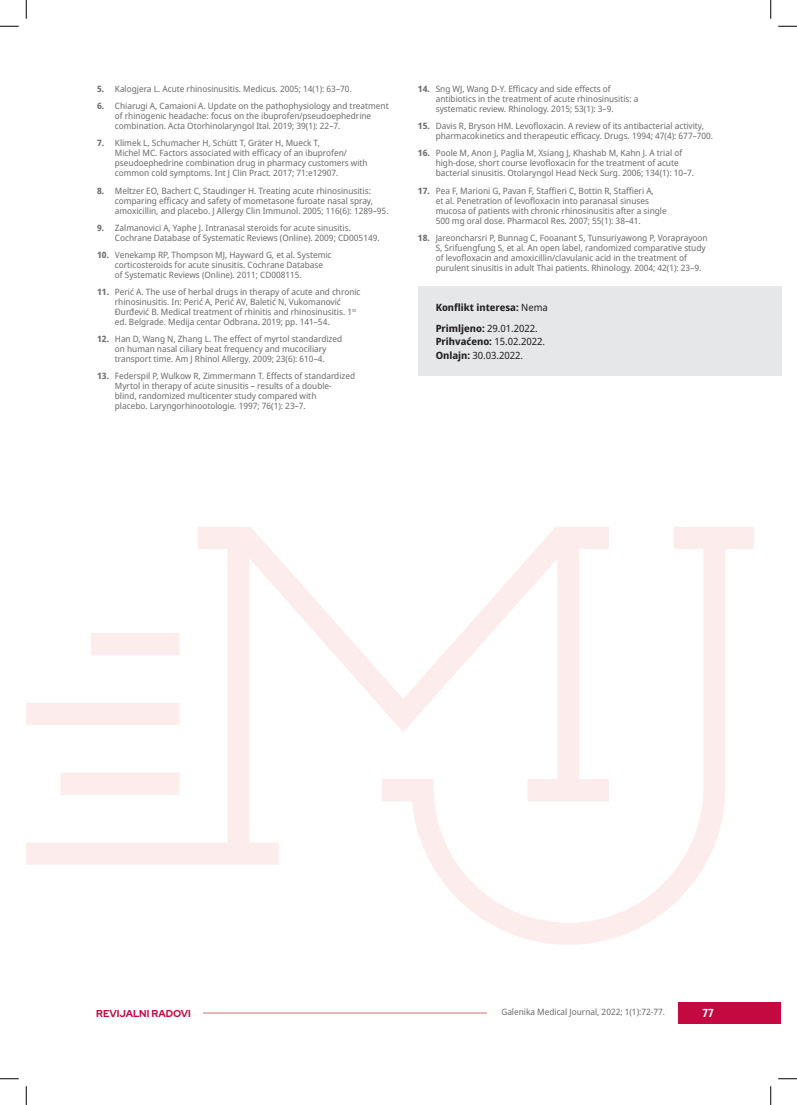
<style>
.page{position:relative;width:797px;height:1105px;background:#fff}
.page>*{position:absolute;margin:0;border:0;box-sizing:border-box;transform-origin:0 0}
.t1{font:700 11.25px "Roboto Condensed";color:#fff}
.Konflikt_interesa{font:10px/13.8px "Noto Sans Display";color:#231f20}
.Konflikt_interesa-2{font:700 10px "Noto Sans Display";color:#231f20}
.t2{font:700 10px "Red Hat Display";color:#c40941}
.t3{font:8.75px/10px "Noto Sans Display";color:#6c6d70}
.s1{font-weight:700}
.s2{font-style:italic}
.s3{font-weight:400}
</style>
<div class="page">
<svg style="left:26px;top:527px;width:727px;height:418px"></svg>
<hr style="left:203px;top:1012px;width:283px;height:1px;background:#ecb5af">
<div style="left:678px;top:1002px;width:103px;height:22px;background:#c40941"></div>
<div style="left:418px;top:286px;width:363px;height:42px;background:#e6e7e9"></div>
<div style="left:418px;top:307px;width:363px;height:69px;background:#e6e7e9"></div>
<svg style="left:0;top:25px;width:19px;height:2px"></svg>
<svg style="left:778px;top:25px;width:19px;height:2px"></svg>
<svg style="left:0;top:1078px;width:19px;height:1px"></svg>
<svg style="left:778px;top:1078px;width:19px;height:1px"></svg>
<svg style="left:25px;top:0;width:2px;height:19px"></svg>
<svg style="left:25px;top:1086px;width:2px;height:19px"></svg>
<svg style="left:770px;top:0;width:1px;height:19px"></svg>
<svg style="left:770px;top:1086px;width:1px;height:19px"></svg>
<p class="t3" style="left:97px;top:84px;width:256px"><span class="s1">5.</span> Kalogjera L. Acute rhinosinusitis. Medicus<span class="s2">.</span> 2005; 14(1): 63–70.</p>
<p class="t3" style="left:115px;top:101px;width:275px;text-indent:-18px"><span class="s1">6.</span> Chiarugi A, Camaioni A. Update on the pathophysiology and treatment of rhinogenic headache: focus on the ibuprofen/pseudoephedrine combination. Acta Otorhinolaryngol Ital<span class="s2">.</span> 2019; 39(1): 22–7.</p>
<p class="t3" style="left:115px;top:138px;width:254px;text-indent:-18px"><span class="s1">7.</span> Klimek L, Schumacher H, Schütt T, Gräter H, Mueck T,<br>Michel MC. Factors associated with efficacy of an ibuprofen/ pseudoephedrine combination drug in pharmacy customers with common cold symptoms. Int J Clin Pract<span class="s2">.</span> 2017; 71:e12907.</p>
<p class="t3" style="left:115px;top:186px;width:275px;text-indent:-18px"><span class="s1">8.</span> Meltzer EO, Bachert C, Staudinger H. Treating acute rhinosinusitis: comparing efficacy and safety of mometasone furoate nasal spray, amoxicillin, and placebo. J Allergy Clin Immunol. 2005; 116(6): 1289–95.</p>
<p class="t3" style="left:115px;top:223px;width:266px;text-indent:-18px"><span class="s1">9.</span> Zalmanovici A, Yaphe J. Intranasal steroids for acute sinusitis.<br>Cochrane Database of Systematic Reviews (Online). 2009; CD005149.</p>
<p class="t3" style="left:115px;top:250px;width:218px;text-indent:-18px"><span class="s1">10.</span> Venekamp RP, Thompson MJ, Hayward G, et al. Systemic corticosteroids for acute sinusitis. Cochrane Database of Systematic Reviews (Online). 2011; CD008115.</p>
<p class="t3" style="left:115px;top:287px;width:247px;text-indent:-18px"><span class="s1">11.</span> Perić A. The use of herbal drugs in therapy of acute and chronic rhinosinusitis. In: Perić A, Perić AV, Baletić N, Vukomanović Đurđević B. Medical treatment of rhinitis and rhinosinusitis. 1<sup>st </sup>ed. Belgrade. Medija centar Odbrana. 2019; pp. 141–54.</p>
<p class="t3" style="left:97px;top:334px;width:246px;text-align:center"><span class="s1">12.</span> Han D, Wang N, Zhang L. The effect of myrtol standardized on human nasal ciliary beat frequency and mucociliary transport time. Am J Rhinol Allergy<span class="s2">.</span> 2009; 23(6): 610–4.</p>
<p class="t3" style="left:115px;top:371px;width:242px;text-indent:-18px"><span class="s1">13.</span> Federspil P, Wulkow R, Zimmermann T. Effects of standardized Myrtol in therapy of acute sinusitis – results of a double&shy;blind, randomized multicenter study compared with<br>placebo. Laryngorhinootologie<span class="s2">.</span> 1997; 76(1): 23–7.</p>
<p class="t3" style="left:436px;top:84px;width:204px;text-indent:-18px"><span class="s1">14.</span> Sng WJ, Wang D-Y. Efficacy and side effects of antibiotics in the treatment of acute rhinosinusitis: a systematic review. Rhinology. 2015; 53(1): 3–9.</p>
<p class="t3" style="left:436px;top:121px;width:279px;text-indent:-18px"><span class="s1">15.</span> Davis R, Bryson HM. Levofloxacin. A review of its antibacterial activity, pharmacokinetics and therapeutic efficacy. Drugs. 1994; 47(4): 677–700.</p>
<p class="t3" style="left:436px;top:148px;width:260px;text-indent:-18px"><span class="s1">16.</span> Poole M, Anon J, Paglia M, Xsiang J, Khashab M, Kahn J. A trial of high-dose, short course levofloxacin for the treatment of acute bacterial sinusitis. Otolaryngol Head Neck Surg. 2006; 134(1): 10–7.</p>
<p class="t3" style="left:436px;top:186px;width:232px;text-indent:-18px"><span class="s1">17.</span> Pea F, Marioni G, Pavan F, Staffieri C, Bottin R, Staffieri A,<br>et al. Penetration of levofloxacin into paranasal sinuses mucosa of patients with chronic rhinosinusitis after a single 500 mg oral dose. Pharmacol Res. 2007; 55(1): 38–41.</p>
<p class="t3" style="left:436px;top:233px;width:273px;text-indent:-18px"><span class="s1">18.</span> Jareoncharsri P, Bunnag C, Fooanant S, Tunsuriyawong P, Voraprayoon S, Srifuengfung S, et al. An open label, randomized comparative study of levofloxacin and amoxicillin/clavulanic acid in the treatment of purulent sinusitis in adult Thai patients. Rhinology. 2004; 42(1): 23–9.</p>
<p class="Konflikt_interesa-2" style="left:436px;top:300px;width:114px">Konflikt interesa: <span class="s3">Nema</span></p>
<p class="Konflikt_interesa" style="left:436px;top:321px;width:111px"><span class="s1">Primljeno:</span> 29.01.2022.<br><span class="s1">Prihvaćeno:</span> 15.02.2022.<br><span class="s1">Onlajn:</span> 30.03.2022.</p>
<p class="t3" style="left:501px;top:1007px;width:165px">Galenika Medical Journal, 2022; 1(1):72-77.</p>
<p class="t2" style="left:96px;top:1006px;width:96px">REVIJALNI RADOVI</p>
<p class="t1" style="left:702px;top:1005px;width:13px">77</p>
</div>
